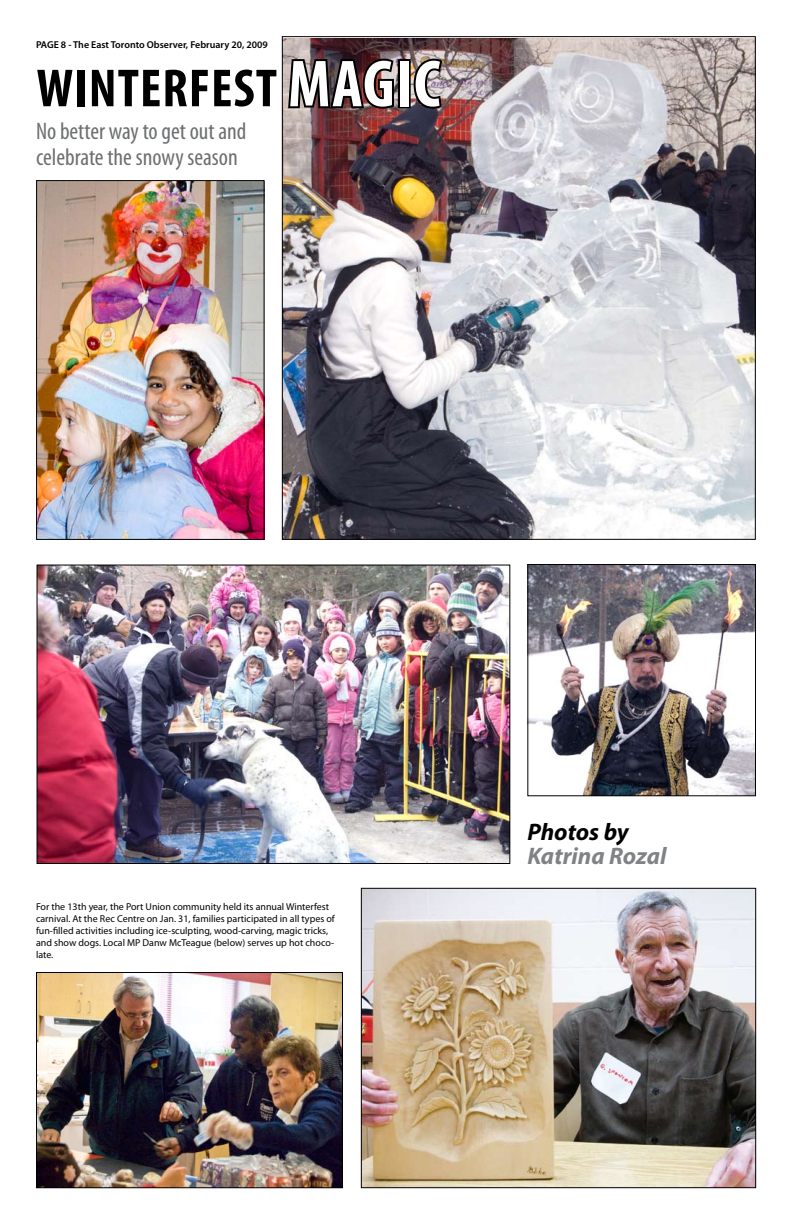
<style>
.page{position:relative;width:792px;height:1224px;background:#fff}
.page>*{position:absolute;margin:0;border:0;box-sizing:border-box;transform-origin:0 0}
.t1{font:700 condensed 54px "Myriad Pro";letter-spacing:.02em;color:#000}
.t2{font:condensed 24px/26px "Myriad Pro";color:#6d6f71}
.t3{font:italic 700 24px "Myriad Pro";color:#808285}
.t4{font:italic 700 24px "Myriad Pro";color:#000}
.t5{font:10px/12px "Myriad Pro";color:#000}
.t6{font:600 10px "Myriad Pro";color:#000}
.s1{font-size:67px;color:#fff}
</style>
<div class="page">
<img style="left:39px;top:567px;width:469px;height:295px">
<div style="left:37px;top:565px;width:473px;height:299px;border:1px solid #000"></div>
<img style="left:363px;top:890px;width:391px;height:296px">
<div style="left:361px;top:888px;width:395px;height:300px;border:1px solid #000"></div>
<img style="left:38px;top:974px;width:303px;height:212px">
<div style="left:36px;top:972px;width:307px;height:216px;border:1px solid #000"></div>
<img style="left:284px;top:38px;width:470px;height:500px">
<img style="left:286px;top:56px;width:110px;height:55px">
<div style="left:398px;top:59px;width:13px;height:49px;border:4px solid #000"></div>
<img style="left:412px;top:57px;width:32px;height:54px">
<img style="left:38px;top:182px;width:225px;height:356px">
<div style="left:36px;top:180px;width:229px;height:360px;border:1px solid #000"></div>
<img style="left:529px;top:566px;width:225px;height:228px">
<div style="left:527px;top:564px;width:229px;height:232px;border:1px solid #000"></div>
<p class="t6" style="left:36px;top:38px;width:233px">PAGE 8 - The East Toronto Observer, February 20, 2009</p>
<h1 class="t1" style="left:37px;top:55px;width:405px">WINTERFEST <span class="s1">MAGIC</span></h1>
<h2 class="t2" style="left:36px;top:118px;width:212px">No better way to get out and celebrate the snowy season</h2>
<p class="t5" style="left:36px;top:900px;width:300px">For the 13th year, the Port Union community held its annual Winterfest carnival. At the Rec Centre on Jan. 31, families participated in all types of fun-filled activities including ice-sculpting, wood-carving, magic tricks, and show dogs. Local MP Danw McTeague (below) serves up hot choco&shy;late.</p>
<h2 class="t4" style="left:527px;top:816px;width:103px">Photos by</h2>
<h2 class="t3" style="left:527px;top:840px;width:141px">Katrina Rozal</h2>
</div>
